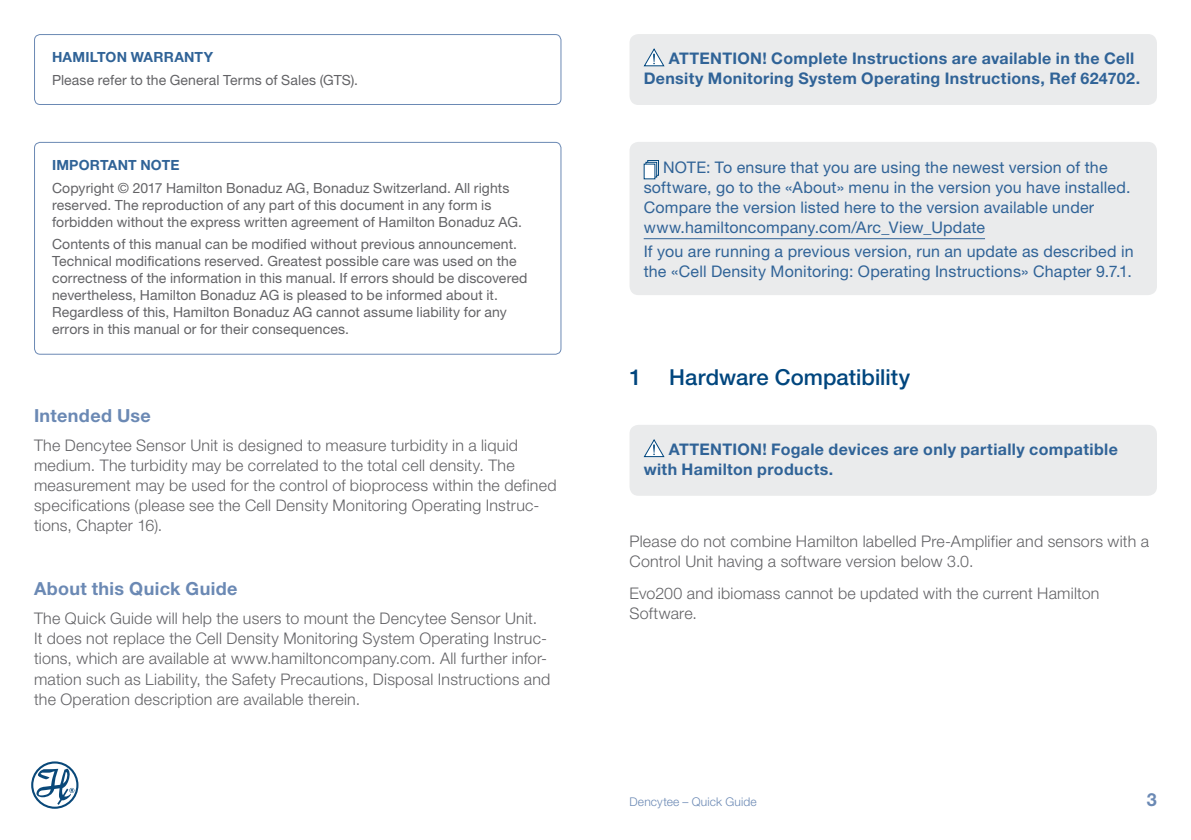
<style>
.page{position:relative;width:1191px;height:840px;background:#fff}
.page>*{position:absolute;margin:0;border:0;box-sizing:border-box;transform-origin:0 0}
.t1{font:500 22px "Helvetica Neue LT Pro";letter-spacing:.005em;color:#00467e}
.t2{font:700 18px "Helvetica Neue LT Pro";letter-spacing:.02em;color:#6b89b4}
.t3{font:300 16px/20px "Helvetica Neue LT Pro";letter-spacing:.015em;color:#636366}
.t4{font:16px/20px "Helvetica Neue LT Pro";letter-spacing:.015em;color:#306397}
.t5{font:700 16px/20px "Helvetica Neue LT Pro";letter-spacing:.02em;color:#306397}
.t6{font:14px/17px "Helvetica Neue LT Pro";letter-spacing:.01em;color:#636366}
.t7{font:700 14px "Helvetica Neue LT Pro";letter-spacing:.015em;color:#306397}
.t8{font:300 12px "Helvetica Neue LT Pro";letter-spacing:.015em;color:#6b89b4}
</style>
<div class="page">
<svg style="left:31px;top:761px;width:47px;height:47px"></svg>
<div style="left:34px;top:34px;width:527px;height:71px;border:1px solid #6b89b4;border-radius:6px"></div>
<div style="left:34px;top:142px;width:527px;height:212px;border:1px solid #6b89b4;border-radius:6px"></div>
<div style="left:629px;top:142px;width:528px;height:153px;background:#eaebec;border-radius:9px"></div>
<hr style="left:643px;top:238px;width:342px;height:1px;background:#306397">
<svg style="left:647px;top:160px;width:12px;height:16px"></svg>
<svg style="left:645px;top:162px;width:12px;height:15px"></svg>
<svg style="left:643px;top:163px;width:12px;height:16px"></svg>
<div style="left:629px;top:34px;width:528px;height:71px;background:#eaebec;border-radius:9px"></div>
<svg style="left:643px;top:48px;width:22px;height:19px"></svg>
<div style="left:629px;top:424px;width:528px;height:71px;background:#eaebec;border-radius:9px"></div>
<svg style="left:643px;top:439px;width:22px;height:18px"></svg>
<p class="t7" style="left:52px;top:48px;width:163px">HAMILTON WARRANTY</p>
<p class="t6" style="left:52px;top:71px;width:308px">Please refer to the General Terms of Sales (GTS).</p>
<p class="t7" style="left:52px;top:156px;width:129px">IMPORTANT NOTE</p>
<p class="t6" style="left:52px;top:179px;width:471px">Copyright © 2017 Hamilton Bonaduz AG, Bonaduz Switzerland. All rights reserved. The reproduction of any part of this document in any form is forbidden without the express written agreement of Hamilton Bonaduz AG.</p>
<p class="t6" style="left:52px;top:235px;width:477px">Contents of this manual can be modified without previous announcement.<br>Technical modifications reserved. Greatest possible care was used on the correctness of the information in this manual. If errors should be discovered nevertheless, Hamilton Bonaduz AG is pleased to be informed about it.<br>Regardless of this, Hamilton Bonaduz AG cannot assume liability for any errors in this manual or for their consequences.</p>
<p class="t2" style="left:34px;top:403px;width:118px">Intended Use</p>
<p class="t3" style="left:34px;top:434px;width:524px">The Dencytee Sensor Unit is designed to measure turbidity in a liquid medium. The turbidity may be correlated to the total cell density. The measurement may be used for the control of bioprocess within the defined specifications (please see the Cell Density Monitoring Operating Instruc&shy;tions, Chapter 16).</p>
<p class="t2" style="left:34px;top:577px;width:205px">About this Quick Guide</p>
<p class="t3" style="left:34px;top:608px;width:518px">The Quick Guide will help the users to mount the Dencytee Sensor Unit.<br>It does not replace the Cell Density Monitoring System Operating Instruc&shy;tions, which are available at www.hamiltoncompany.com. All further infor&shy;mation such as Liability, the Safety Precautions, Disposal Instructions and the Operation description are available therein.</p>
<p class="t5" style="left:643px;top:48px;width:498px;text-indent:25px">ATTENTION! Complete Instructions are available in the Cell<br>Density Monitoring System Operating Instructions, Ref 624702.</p>
<p class="t4" style="left:643px;top:157px;width:488px;text-indent:19px">NOTE: To ensure that you are using the newest version of the software, go to the «About» menu in the version you have installed.<br>Compare the version listed here to the version available under www.hamiltoncompany.com/Arc_View_Update</p>
<p class="t4" style="left:643px;top:241px;width:491px">If you are running a previous version, run an update as described in the «Cell Density Monitoring: Operating Instructions» Chapter 9.7.1.</p>
<h1 class="t1" style="left:629px;top:363px;width:282px">1 Hardware Compatibility</h1>
<p class="t5" style="left:643px;top:438px;width:475px;text-indent:25px">ATTENTION! Fogale devices are only partially compatible with Hamilton products.</p>
<p class="t3" style="left:629px;top:531px;width:521px">Please do not combine Hamilton labelled Pre-Amplifier and sensors with a<br>Control Unit having a software version below 3.0.</p>
<p class="t3" style="left:629px;top:582px;width:471px">Evo200 and ibiomass cannot be updated with the current Hamilton<br>Software.</p>
<p class="t8" style="left:629px;top:793px;width:129px">Dencytee – Quick Guide</p>
<p class="t2" style="left:1147px;top:787px;width:12px">3</p>
</div>
